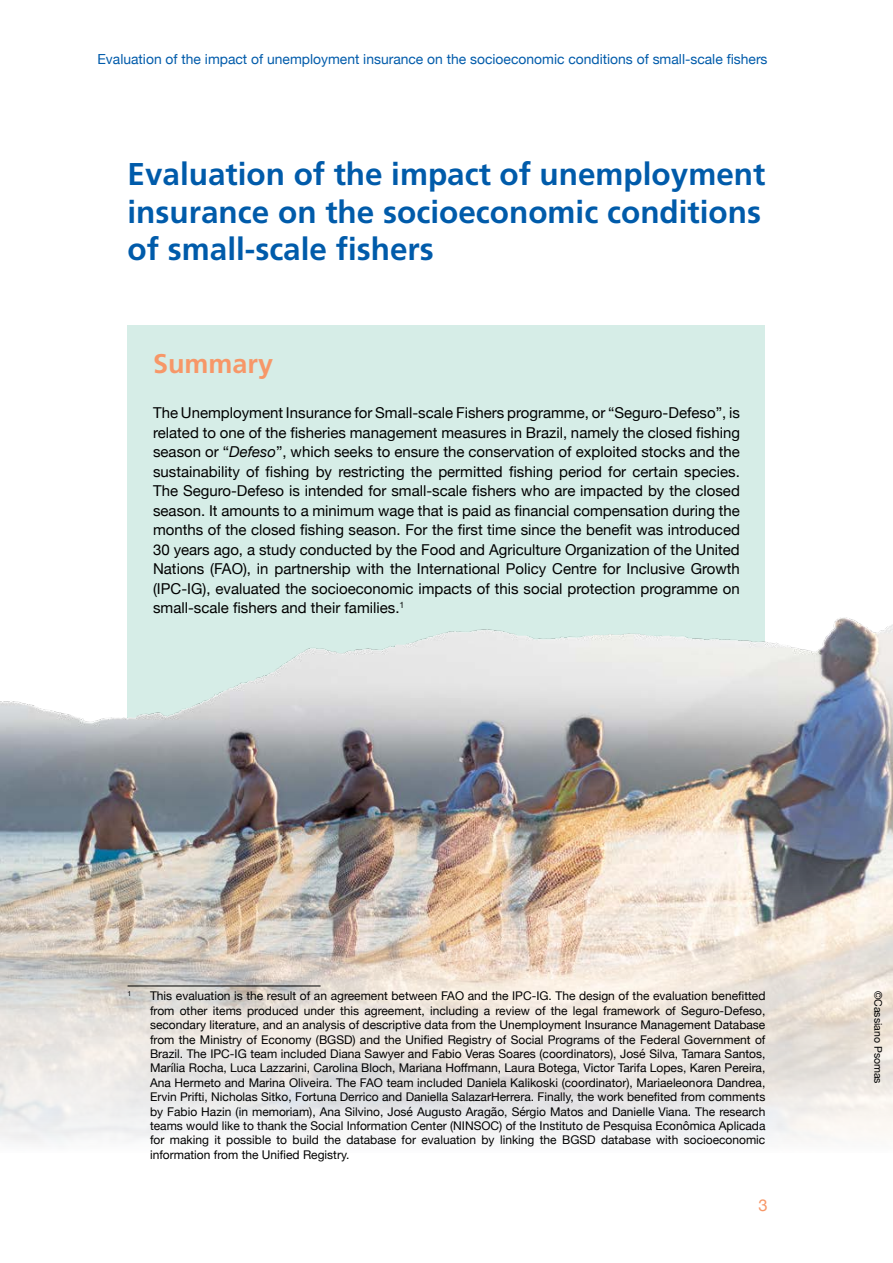
<style>
.page{position:relative;width:893px;height:1263px;background:#fff}
.page>*{position:absolute;margin:0;border:0;box-sizing:border-box;transform-origin:0 0}
.t1{font:700 31.5px/37.5px "Frutiger LT Std";color:#005baa}
.t2{font:700 27px "Frutiger LT Std";color:#f79768}
.t3{font:16.5px "Helvetica Neue";color:#f79768}
.t4{font:15px/19.5px "Helvetica Neue";color:#000;text-align:justify}
.t5{font:13.8px "Helvetica Neue";color:#005baa}
.t6{font:12px/14.4px "Helvetica Neue";color:#000;text-align:justify}
.t7{font:10.5px "Helvetica Neue";color:#000}
.t8{font:7.05px "Helvetica Neue";color:#000}
.s1{font-style:italic}
</style>
<div class="page">
<div style="left:128px;top:325px;width:637px;height:425px;background:#d6ede7"></div>
<img style="left:0;top:590px;width:893px;height:554px">
<hr style="left:128px;top:985px;width:193px;height:1px;background:#000">
<p class="t5" style="left:97px;top:49px;width:672px">Evaluation of the impact of unemployment insurance on the socioeconomic conditions of small-scale fishers</p>
<h1 class="t1" style="left:128px;top:156px;width:639px">Evaluation of the impact of unemployment insurance on the socioeconomic conditions of small-scale fishers</h1>
<h2 class="t2" style="left:153px;top:348px;width:122px">Summary</h2>
<p class="t4" style="left:153px;top:404px;width:588px">The Unemployment Insurance for Small-scale Fishers programme, or “Seguro-Defeso”, is related to one of the fisheries management measures in Brazil, namely the closed fishing season or “<span class="s1">Defeso</span>”, which seeks to ensure the conservation of exploited stocks and the sustainability of fishing by restricting the permitted fishing period for certain species.<br>The Seguro-Defeso is intended for small-scale fishers who are impacted by the closed season. It amounts to a minimum wage that is paid as financial compensation during the months of the closed fishing season. For the first time since the benefit was introduced 30 years ago, a study conducted by the Food and Agriculture Organization of the United Nations (FAO), in partnership with the International Policy Centre for Inclusive Growth (IPC-IG), evaluated the socioeconomic impacts of this social protection programme on small-scale fishers and their families.<sup>1</sup></p>
<p class="t8" style="left:128px;top:989px;width:5px">1</p>
<p class="t6" style="left:150px;top:989px;width:617px">This evaluation is the result of an agreement between FAO and the IPC-IG. The design of the evaluation benefitted from other items produced under this agreement, including a review of the legal framework of Seguro-Defeso, secondary literature, and an analysis of descriptive data from the Unemployment Insurance Management Database from the Ministry of Economy (BGSD) and the Unified Registry of Social Programs of the Federal Government of Brazil. The IPC-IG team included Diana Sawyer and Fabio Veras Soares (coordinators), José Silva, Tamara Santos, Marília Rocha, Luca Lazzarini, Carolina Bloch, Mariana Hoffmann, Laura Botega, Victor Tarifa Lopes, Karen Pereira, Ana Hermeto and Marina Oliveira. The FAO team included Daniela Kalikoski (coordinator), Mariaeleonora Dandrea, Ervin Prifti, Nicholas Sitko, Fortuna Derrico and Daniella SalazarHerrera. Finally, the work benefited from comments by Fabio Hazin (in memoriam), Ana Silvino, José Augusto Aragão, Sérgio Matos and Danielle Viana. The research teams would like to thank the Social Information Center (NINSOC) of the Instituto de Pesquisa Econômica Aplicada for making it possible to build the database for evaluation by linking the BGSD database with socioeconomic information from the Unified Registry.</p>
<p class="t7" style="left:886px;top:991px;width:94px;rotate:90deg">©Cassiano Psomas</p>
<h3 class="t3" style="left:758px;top:1193px;width:11px">3</h3>
</div>
